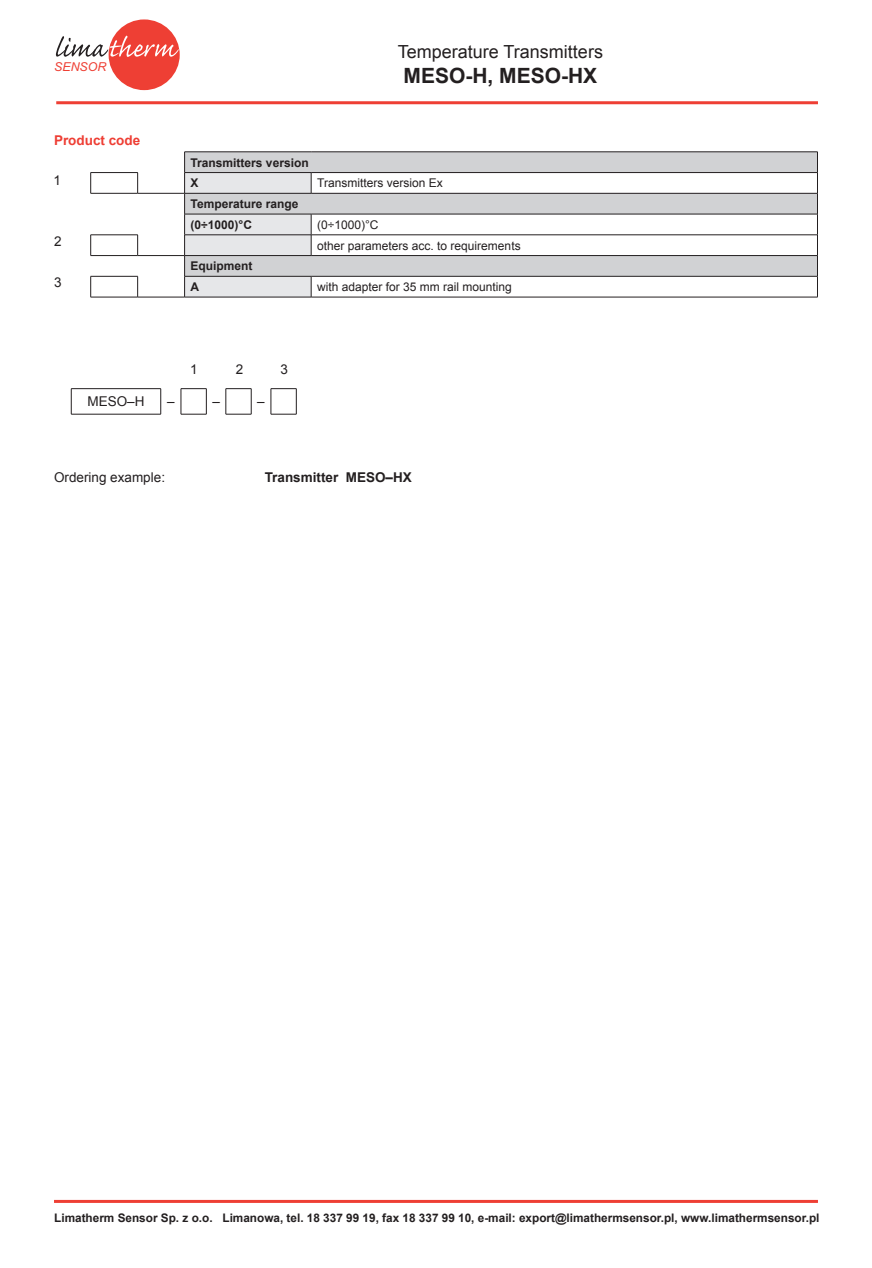
<style>
.page{position:relative;width:872px;height:1268px;background:#fff}
.page>*{position:absolute;margin:0;border:0;box-sizing:border-box;transform-origin:0 0}
.t1{font:700 21px "Arial";color:#231f20}
.t2{font:18px "Arial";color:#231f20}
.t3{font:13.5px "Arial";color:#231f20}
.t4{font:700 13.5px "Arial";color:#231f20}
.t5{font:700 13.5px "Arial";color:#ee3e34}
.t6{font:italic 12.3px "Arial";color:#ee3f34}
.t7{font:12px/20.7px "Arial";color:#231f20}
.t8{font:700 12px/20.7px "Arial";color:#231f20}
.t9{font:700 11.7px "Arial";color:#231f20}
</style>
<div class="page">
<hr style="left:54px;top:1199px;width:764px;height:3px;background:#ee3f34">
<div style="left:109px;top:19px;width:71px;height:71px;background:#ee3f34;border-radius:50%"></div>
<svg style="left:56px;top:36px;width:123px;height:21px"></svg>
<hr style="left:56px;top:101px;width:762px;height:3px;background:#ee3f34">
<div style="left:185px;top:152px;width:632px;height:20px;background:#d1d2d4"></div>
<div style="left:185px;top:172px;width:126px;height:21px;background:#e6e7e9"></div>
<div style="left:185px;top:193px;width:632px;height:21px;background:#d1d2d4"></div>
<div style="left:185px;top:214px;width:126px;height:21px;background:#e6e7e9"></div>
<div style="left:185px;top:235px;width:126px;height:20px;background:#e6e7e9"></div>
<div style="left:185px;top:255px;width:632px;height:21px;background:#d1d2d4"></div>
<div style="left:185px;top:276px;width:126px;height:21px;background:#e6e7e9"></div>
<hr style="left:184px;top:151px;width:127px;height:1px;background:#231f20">
<hr style="left:311px;top:151px;width:506px;height:1px;background:#231f20">
<hr style="left:184px;top:172px;width:127px;height:1px;background:#231f20">
<hr style="left:311px;top:172px;width:506px;height:1px;background:#231f20">
<svg style="left:311px;top:173px;width:1px;height:20px"></svg>
<hr style="left:138px;top:193px;width:47px;height:1px;background:#231f20">
<hr style="left:185px;top:193px;width:126px;height:1px;background:#231f20">
<hr style="left:311px;top:193px;width:506px;height:1px;background:#231f20">
<hr style="left:184px;top:214px;width:127px;height:1px;background:#231f20">
<hr style="left:311px;top:214px;width:506px;height:1px;background:#231f20">
<hr style="left:184px;top:234px;width:127px;height:1px;background:#231f20">
<hr style="left:311px;top:234px;width:506px;height:1px;background:#231f20">
<svg style="left:311px;top:214px;width:1px;height:41px"></svg>
<hr style="left:138px;top:255px;width:47px;height:1px;background:#231f20">
<hr style="left:185px;top:255px;width:126px;height:1px;background:#231f20">
<hr style="left:311px;top:255px;width:506px;height:1px;background:#231f20">
<hr style="left:184px;top:276px;width:127px;height:1px;background:#231f20">
<hr style="left:311px;top:276px;width:506px;height:1px;background:#231f20">
<svg style="left:311px;top:276px;width:1px;height:21px"></svg>
<svg style="left:817px;top:152px;width:1px;height:145px"></svg>
<hr style="left:138px;top:297px;width:47px;height:1px;background:#231f20">
<hr style="left:185px;top:297px;width:126px;height:1px;background:#231f20">
<hr style="left:311px;top:297px;width:506px;height:1px;background:#231f20">
<hr style="left:90px;top:172px;width:48px;height:1px;background:#231f20">
<svg style="left:90px;top:173px;width:1px;height:20px"></svg>
<svg style="left:137px;top:173px;width:1px;height:20px"></svg>
<hr style="left:90px;top:234px;width:48px;height:1px;background:#231f20">
<svg style="left:90px;top:235px;width:1px;height:20px"></svg>
<svg style="left:137px;top:235px;width:1px;height:20px"></svg>
<hr style="left:90px;top:276px;width:48px;height:1px;background:#231f20">
<svg style="left:90px;top:276px;width:1px;height:21px"></svg>
<svg style="left:137px;top:276px;width:1px;height:21px"></svg>
<hr style="left:90px;top:193px;width:48px;height:1px;background:#231f20">
<hr style="left:90px;top:255px;width:48px;height:1px;background:#231f20">
<hr style="left:90px;top:297px;width:48px;height:1px;background:#231f20">
<svg style="left:184px;top:152px;width:1px;height:145px"></svg>
<hr style="left:71px;top:388px;width:90px;height:1px;background:#231f20">
<svg style="left:71px;top:388px;width:1px;height:26px"></svg>
<svg style="left:160px;top:388px;width:1px;height:26px"></svg>
<hr style="left:71px;top:414px;width:90px;height:1px;background:#231f20">
<svg style="left:181px;top:388px;width:26px;height:27px"></svg>
<svg style="left:225px;top:388px;width:27px;height:27px"></svg>
<svg style="left:271px;top:388px;width:26px;height:27px"></svg>
<p class="t6" style="left:54px;top:58px;width:54px">SENSOR</p>
<p class="t5" style="left:54px;top:131px;width:88px">Product code</p>
<p class="t3" style="left:53px;top:171px;width:9px">1</p>
<p class="t3" style="left:54px;top:232px;width:9px">2</p>
<p class="t3" style="left:54px;top:274px;width:9px">3</p>
<h2 class="t2" style="left:398px;top:40px;width:207px">Temperature Transmitters</h2>
<h1 class="t1" style="left:403px;top:62px;width:195px">MESO-H, MESO-HX</h1>
<p class="t8" style="left:191px;top:152px;width:120px">Transmitters version<br>X</p>
<p class="t8" style="left:191px;top:194px;width:109px">Temperature range (0÷1000)°C</p>
<p class="t8" style="left:191px;top:256px;width:64px">Equipment<br>A</p>
<p class="t7" style="left:317px;top:173px;width:127px">Transmitters version Ex</p>
<p class="t7" style="left:317px;top:214px;width:205px">(0÷1000)°C<br>other parameters acc. to requirements</p>
<p class="t7" style="left:317px;top:276px;width:196px">with adapter for 35 mm rail mounting</p>
<p class="t3" style="left:190px;top:360px;width:9px">1</p>
<p class="t3" style="left:236px;top:360px;width:9px">2</p>
<p class="t3" style="left:280px;top:360px;width:9px">3</p>
<p class="t3" style="left:87px;top:392px;width:59px">MESO–H</p>
<p class="t3" style="left:167px;top:392px;width:9px">–</p>
<p class="t3" style="left:212px;top:392px;width:9px">–</p>
<p class="t3" style="left:257px;top:392px;width:9px">–</p>
<p class="t3" style="left:54px;top:468px;width:113px">Ordering example:</p>
<p class="t4" style="left:265px;top:468px;width:149px">Transmitter MESO–HX</p>
<p class="t9" style="left:54px;top:1210px;width:766px">Limatherm Sensor Sp. z o.o. Limanowa, tel. 18 337 99 19, fax 18 337 99 10, e-mail: export@limathermsensor.pl, www.limathermsensor.pl</p>
</div>
